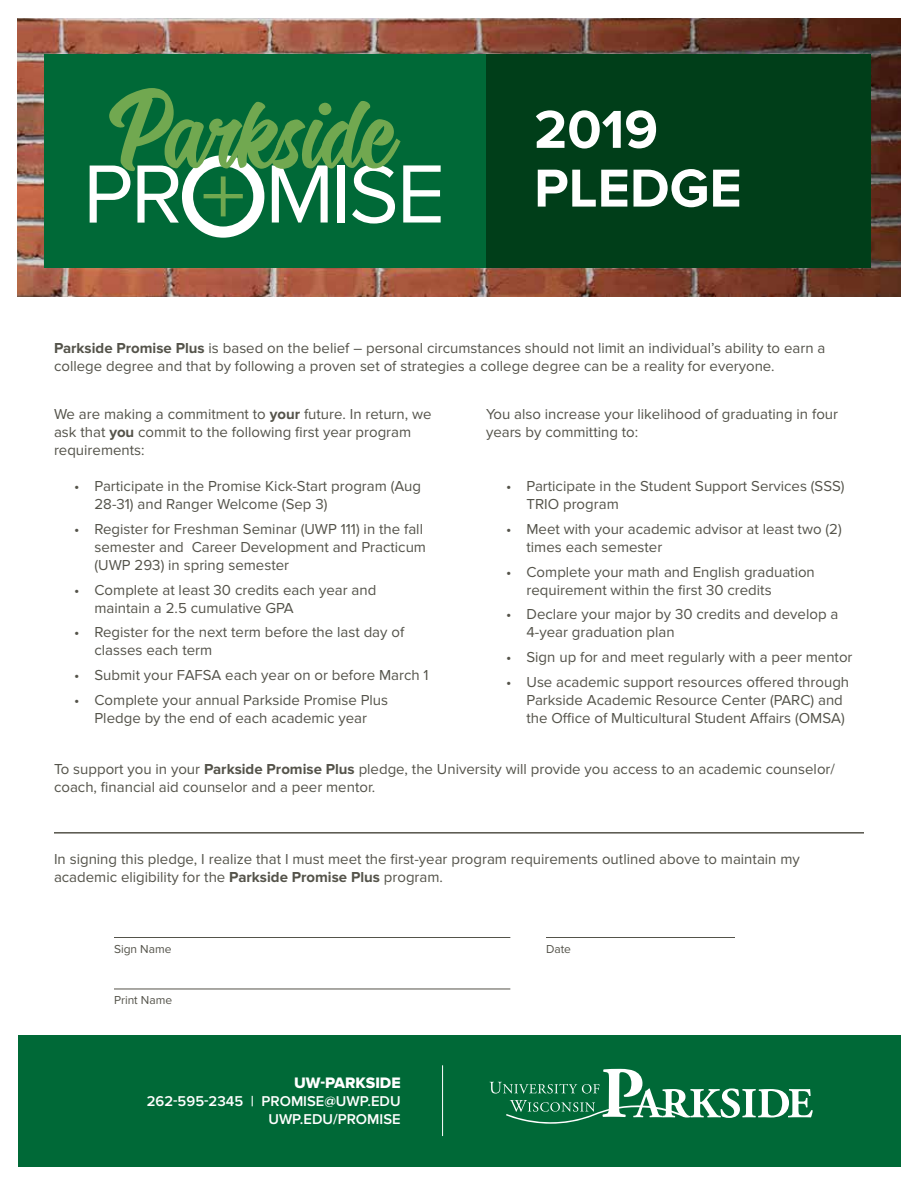
<style>
.page{position:relative;width:918px;height:1188px;background:#fff}
.page>*{position:absolute;margin:0;border:0;box-sizing:border-box;transform-origin:0 0}
.t1{font:700 55.35px "Proxima Nova";color:#fff}
.t2{font:15.75px "Proxima Nova Extrabld";color:#fff}
.t3{font:15px/18px "Proxima Nova";color:#54534a}
.t4{font:600 14.7px/17.7px "Proxima Nova";color:#fff;text-align:right}
.t5{font:12px "Proxima Nova";color:#54534a}
.s1{font-weight:700}
</style>
<div class="page">
<div style="left:18px;top:1035px;width:882px;height:132px;background:#006937"></div>
<svg style="left:490px;top:1069px;width:323px;height:55px"></svg>
<hr style="left:442px;top:1065px;width:1px;height:71px;background:#fff">
<hr style="left:54px;top:832px;width:810px;height:2px;background:#54534a">
<hr style="left:114px;top:989px;width:396px;height:1px;background:#54534a">
<hr style="left:114px;top:937px;width:396px;height:1px;background:#54534a">
<hr style="left:546px;top:937px;width:189px;height:1px;background:#54534a">
<img style="left:18px;top:18px;width:882px;height:279px">
<div style="left:44px;top:54px;width:442px;height:214px;background:#006937"></div>
<svg style="left:90px;top:88px;width:351px;height:150px"></svg>
<div style="left:486px;top:54px;width:384px;height:214px;background:#003e19"></div>
<h1 class="t1" style="left:534px;top:98px;width:125px">2019</h1>
<h1 class="t1" style="left:534px;top:156px;width:209px">PLEDGE</h1>
<p class="t3" style="left:54px;top:340px;width:773px"><span class="s1">Parkside Promise Plus</span> is based on the belief – personal circumstances should not limit an individual’s ability to earn a college degree and that by following a proven set of strategies a college degree can be a reality for everyone.</p>
<p class="t3" style="left:54px;top:405px;width:379px">We are making a commitment to <span class="s1">your</span> future. In return, we ask that <span class="s1">you</span> commit to the following first year program requirements:</p>
<p class="t3" style="left:94px;top:477px;width:328px;text-indent:-20px">• Participate in the Promise Kick-Start program (Aug<br>28-31) and Ranger Welcome (Sep 3)</p>
<p class="t3" style="left:94px;top:520px;width:333px;text-indent:-20px">• Register for Freshman Seminar (UWP 111) in the fall semester and Career Development and Practicum (UWP 293) in spring semester</p>
<p class="t3" style="left:94px;top:581px;width:283px;text-indent:-20px">• Complete at least 30 credits each year and maintain a 2.5 cumulative GPA</p>
<p class="t3" style="left:94px;top:624px;width:311px;text-indent:-20px">• Register for the next term before the last day of classes each term</p>
<p class="t3" style="left:74px;top:666px;width:356px">• Submit your FAFSA each year on or before March 1</p>
<p class="t3" style="left:74px;top:691px;width:315px;text-align:center">• Complete your annual Parkside Promise Plus<br>Pledge by the end of each academic year</p>
<p class="t3" style="left:486px;top:405px;width:354px">You also increase your likelihood of graduating in four years by committing to:</p>
<p class="t3" style="left:527px;top:477px;width:320px;text-indent:-20px">• Participate in the Student Support Services (SSS)<br>TRIO program</p>
<p class="t3" style="left:527px;top:520px;width:317px;text-indent:-20px">• Meet with your academic advisor at least two (2) times each semester</p>
<p class="t3" style="left:527px;top:563px;width:290px;text-indent:-20px">• Complete your math and English graduation requirement within the first 30 credits</p>
<p class="t3" style="left:527px;top:606px;width:313px;text-indent:-20px">• Declare your major by 30 credits and develop a<br>4-year graduation plan</p>
<p class="t3" style="left:506px;top:648px;width:348px">• Sign up for and meet regularly with a peer mentor</p>
<p class="t3" style="left:527px;top:673px;width:324px;text-indent:-20px">• Use academic support resources offered through<br>Parkside Academic Resource Center (PARC) and the Office of Multicultural Student Affairs (OMSA)</p>
<p class="t3" style="left:54px;top:761px;width:783px">To support you in your <span class="s1">Parkside Promise Plus</span> pledge, the University will provide you access to an academic counselor/ coach, financial aid counselor and a peer mentor.</p>
<p class="t3" style="left:54px;top:851px;width:747px">In signing this pledge, I realize that I must meet the first-year program requirements outlined above to maintain my academic eligibility for the <span class="s1">Parkside Promise Plus</span> program.</p>
<p class="t5" style="left:114px;top:942px;width:59px">Sign Name</p>
<p class="t5" style="left:546px;top:942px;width:27px">Date</p>
<p class="t5" style="left:114px;top:993px;width:60px">Print Name</p>
<p class="t2" style="left:294px;top:1074px;width:108px">UW-PARKSIDE</p>
<p class="t4" style="left:147px;top:1093px;width:255px">262-595-2345 | PROMISE@UWP.EDU<br>UWP.EDU/PROMISE</p>
</div>
